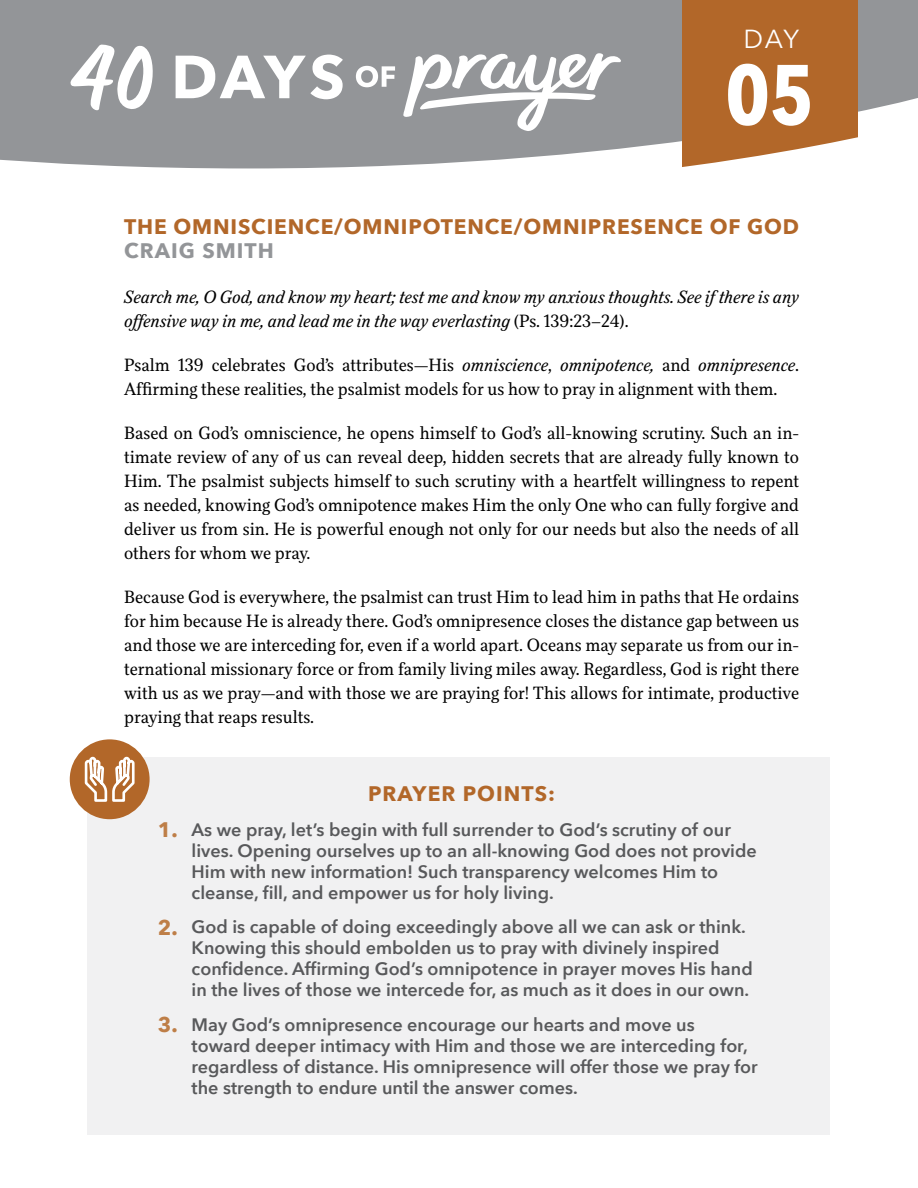
<style>
.page{position:relative;width:918px;height:1188px;background:#fff}
.page>*{position:absolute;margin:0;border:0;box-sizing:border-box;transform-origin:0 0}
.t1{font:700 84.3px "Avenir Next Condensed";color:#fff}
.t2{font:26.1px "Avenir Next";color:#fff}
.t3{font:700 21px "Avenir Next";letter-spacing:.04em;color:#b26729}
.t4{font:700 21px "Avenir Next";letter-spacing:.05em;color:#939598}
.t5{font:18px/24px "Felice";color:#000;text-align:justify}
.t6{font:600 18px/21px "Avenir Next";color:#58595b}
.t7{font:italic 18px/24px "Felice";color:#000}
.s1{font-style:normal}
.s2{font-style:italic}
.s3{font-weight:700;font-size:21px;color:#be7e47}
</style>
<div class="page">
<div style="left:88px;top:757px;width:742px;height:378px;background:#f1f1f2"></div>
<svg style="left:0;top:0;width:918px;height:168px;background:#9c9ea0"></svg>
<svg style="left:682px;top:0;width:175px;height:168px;background:#b8733a"></svg>
<svg style="left:176px;top:55px;width:167px;height:44px"></svg>
<svg style="left:356px;top:66px;width:39px;height:21px"></svg>
<svg style="left:403px;top:53px;width:218px;height:79px"></svg>
<svg style="left:70px;top:45px;width:89px;height:65px"></svg>
<div style="left:70px;top:739px;width:80px;height:80px;background:#b26729;border-radius:50%"></div>
<svg style="left:83px;top:739px;width:53px;height:63px"></svg>
<h2 class="t2" style="left:744px;top:17px;width:57px">DAY</h2>
<h1 class="t1" style="left:726px;top:43px;width:90px">05</h1>
<p class="t3" style="left:124px;top:209px;width:677px">THE OMNISCIENCE/OMNIPOTENCE/OMNIPRESENCE OF GOD</p>
<p class="t4" style="left:124px;top:233px;width:151px">CRAIG SMITH</p>
<p class="t7" style="left:124px;top:284px;width:677px">Search me, O God, and know my heart; test me and know my anxious thoughts. See if there is any offensive way in me, and lead me in the way everlasting <span class="s1">(Ps. 139:23–24).</span></p>
<p class="t5" style="left:124px;top:353px;width:677px">Psalm 139 celebrates God’s attributes—His <span class="s2">omniscience</span>, <span class="s2">omnipotence,</span> and <span class="s2">omnipresence</span>.<br>Affirming these realities, the psalmist models for us how to pray in alignment with them.</p>
<p class="t5" style="left:124px;top:421px;width:677px">Based on God’s omniscience, he opens himself to God’s all-knowing scrutiny. Such an in&shy;timate review of any of us can reveal deep, hidden secrets that are already fully known to Him. The psalmist subjects himself to such scrutiny with a heartfelt willingness to repent as needed, knowing God’s omnipotence makes Him the only One who can fully forgive and deliver us from sin. He is powerful enough not only for our needs but also the needs of all others for whom we pray.</p>
<p class="t5" style="left:124px;top:585px;width:677px">Because God is everywhere, the psalmist can trust Him to lead him in paths that He ordains for him because He is already there. God’s omnipresence closes the distance gap between us and those we are interceding for, even if a world apart. Oceans may separate us from our in&shy;ternational missionary force or from family living miles away. Regardless, God is right there with us as we pray—and with those we are praying for! This allows for intimate, productive praying that reaps results.</p>
<p class="t3" style="left:368px;top:776px;width:189px">PRAYER POINTS:</p>
<p class="t6" style="left:192px;top:819px;width:567px;text-indent:-34px"><span class="s3">1.</span> As we pray, let’s begin with full surrender to God’s scrutiny of our lives. Opening ourselves up to an all-knowing God does not provide Him with new information! Such transparency welcomes Him to cleanse, fill, and empower us for holy living.</p>
<p class="t6" style="left:192px;top:916px;width:563px;text-indent:-34px"><span class="s3">2.</span> God is capable of doing exceedingly above all we can ask or think.<br>Knowing this should embolden us to pray with divinely inspired confidence. Affirming God’s omnipotence in prayer moves His hand in the lives of those we intercede for, as much as it does in our own.</p>
<p class="t6" style="left:192px;top:1014px;width:568px;text-indent:-34px"><span class="s3">3.</span> May God’s omnipresence encourage our hearts and move us toward deeper intimacy with Him and those we are interceding for, regardless of distance. His omnipresence will offer those we pray for the strength to endure until the answer comes.</p>
</div>
